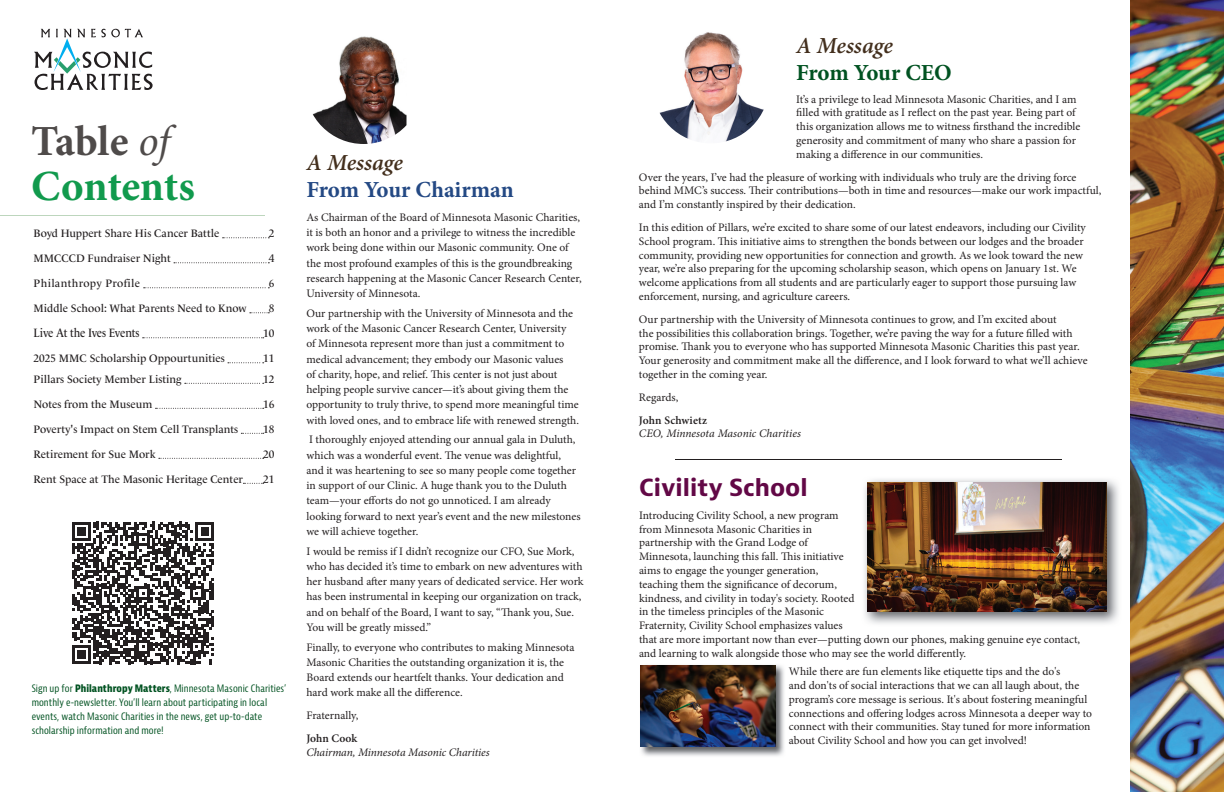
<style>
.page{position:relative;width:1224px;height:792px;background:#fff}
.page>*{position:absolute;margin:0;border:0;box-sizing:border-box;transform-origin:0 0}
.t1{font:700 43px/45px "Minion Pro";letter-spacing:-.005em;color:#119a4d}
.t2{font:italic 600 23px "Minion Pro";letter-spacing:-.005em;color:#432f1d}
.t3{font:700 23px "Minion Pro";letter-spacing:-.005em;color:#244984}
.t4{font:700 23px "Bernina Sans";color:#620846}
.t5{font:700 23px "Minion Pro";letter-spacing:-.01em;color:#005221}
.t6{font:12.3px "Le Monde Livre Std";letter-spacing:-.01em;color:#231f20;scale:.89 1}
.t7{font:11.5px/13.8px "Minion Pro";color:#231f20}
.t8{font:italic 11.5px "Minion Pro";letter-spacing:-.005em;color:#231f20}
.t9{font:600 11.5px "Minion Pro";letter-spacing:.01em;color:#231f20}
.t10{font:11px "Le Monde Livre Std";color:#231f20}
.t11{font:11px "Le Monde Livre Std";letter-spacing:.03em;color:#231f20}
.t12{font:condensed 10px/14px "Bernina Sans";letter-spacing:.005em;color:#005221}
.s1{color:#4f4b4a}
.s2{font-weight:400;font-style:italic;color:#4f4b4a}
.s3{font-weight:700}
</style>
<div class="page">
<hr style="left:0;top:216px;width:265px;height:1px;background:#bdd6bd">
<svg style="left:34px;top:29px;width:119px;height:61px"></svg>
<svg style="left:223px;top:237px;width:46px;height:1px"></svg>
<svg style="left:174px;top:262px;width:95px;height:1px"></svg>
<svg style="left:144px;top:287px;width:125px;height:1px"></svg>
<svg style="left:250px;top:312px;width:19px;height:1px"></svg>
<svg style="left:143px;top:337px;width:121px;height:1px"></svg>
<svg style="left:228px;top:362px;width:36px;height:1px"></svg>
<svg style="left:185px;top:383px;width:79px;height:1px"></svg>
<svg style="left:156px;top:408px;width:108px;height:1px"></svg>
<svg style="left:241px;top:433px;width:23px;height:1px"></svg>
<svg style="left:159px;top:458px;width:105px;height:1px"></svg>
<svg style="left:243px;top:483px;width:21px;height:1px"></svg>
<img style="left:1130px;top:0;width:94px;height:792px">
<img style="left:312px;top:36px;width:94px;height:108px">
<img style="left:652px;top:27px;width:117px;height:116px;border-radius:58px">
<hr style="left:675px;top:459px;width:387px;height:1px;background:#231f20">
<img style="left:864px;top:479px;width:255px;height:145px">
<img style="left:868px;top:482px;width:239px;height:130px">
<img style="left:641px;top:665px;width:143px;height:91px">
<img style="left:640px;top:665px;width:136px;height:82px">
<svg style="left:72px;top:522px;width:142px;height:142px"></svg>
<h1 class="t1" style="left:31px;top:118px;width:165px"><span class="s1">Table</span> <span class="s2">of<br></span>Contents</h1>
<p class="t10" style="left:34px;top:227px;width:187px">Boyd Huppert Share His Cancer Battle</p>
<p class="t10" style="left:269px;top:227px;width:7px">2</p>
<p class="t10" style="left:34px;top:252px;width:139px">MMCCCD Fundraiser Night</p>
<p class="t10" style="left:269px;top:252px;width:7px">4</p>
<p class="t11" style="left:34px;top:277px;width:108px">Philanthropy Profile</p>
<p class="t10" style="left:269px;top:277px;width:7px">6</p>
<p class="t10" style="left:34px;top:302px;width:215px">Middle School: What Parents Need to Know</p>
<p class="t10" style="left:269px;top:302px;width:7px">8</p>
<p class="t6" style="left:34px;top:326px;width:121px">Live At the Ives Events</p>
<p class="t10" style="left:263px;top:327px;width:13px">10</p>
<p class="t10" style="left:34px;top:352px;width:193px">2025 MMC Scholarship Oppourtunities</p>
<p class="t10" style="left:263px;top:352px;width:13px">11</p>
<p class="t10" style="left:34px;top:372px;width:149px">Pillars Society Member Listing</p>
<p class="t10" style="left:263px;top:372px;width:13px">12</p>
<p class="t10" style="left:34px;top:397px;width:120px">Notes from the Museum</p>
<p class="t10" style="left:263px;top:397px;width:13px">16</p>
<p class="t10" style="left:34px;top:422px;width:206px">Poverty's Impact on Stem Cell Transplants</p>
<p class="t10" style="left:263px;top:422px;width:13px">18</p>
<p class="t10" style="left:34px;top:447px;width:124px">Retirement for Sue Mork</p>
<p class="t10" style="left:263px;top:447px;width:13px">20</p>
<p class="t10" style="left:34px;top:472px;width:211px">Rent Space at The Masonic Heritage Center</p>
<p class="t10" style="left:263px;top:472px;width:13px">21</p>
<p class="t12" style="left:32px;top:682px;width:256px">Sign up for <span class="s3">Philanthropy Matters</span>, Minnesota Masonic Charities’ monthly e-newsletter. You’ll learn about participating in local events, watch Masonic Charities in the news, get up-to-date scholarship information and more!</p>
<h2 class="t2" style="left:306px;top:146px;width:98px">A Message</h2>
<h2 class="t3" style="left:306px;top:173px;width:209px">From Your Chairman</h2>
<p class="t7" style="left:306px;top:210px;width:277px;line-height:15.2px">As Chairman of the Board of Minnesota Masonic Charities, it is both an honor and a privilege to witness the incredible work being done within our Masonic community. One of the most profound examples of this is the groundbreaking research happening at the Masonic Cancer Research Center, University of Minnesota.</p>
<p class="t7" style="left:306px;top:306px;width:274px;line-height:15.2px">Our partnership with the University of Minnesota and the work of the Masonic Cancer Research Center, University<br>of Minnesota represent more than just a commitment to medical advancement; they embody our Masonic values<br>of charity, hope, and relief. This center is not just about helping people survive cancer—it’s about giving them the opportunity to truly thrive, to spend more meaningful time with loved ones, and to embrace life with renewed strength.</p>
<p class="t7" style="left:306px;top:432px;width:276px;line-height:15.2px">I thoroughly enjoyed attending our annual gala in Duluth, which was a wonderful event. The venue was delightful, and it was heartening to see so many people come together in support of our Clinic. A huge thank you to the Duluth team—your efforts do not go unnoticed. I am already looking forward to next year’s event and the new milestones we will achieve together.</p>
<p class="t7" style="left:306px;top:543px;width:279px;line-height:15.2px">I would be remiss if I didn’t recognize our CFO, Sue Mork, who has decided it’s time to embark on new adventures with her husband after many years of dedicated service. Her work has been instrumental in keeping our organization on track, and on behalf of the Board, I want to say, “Thank you, Sue.<br>You will be greatly missed.”</p>
<p class="t7" style="left:306px;top:639px;width:270px;line-height:15.2px">Finally, to everyone who contributes to making Minnesota Masonic Charities the outstanding organization it is, the Board extends our heartfelt thanks. Your dedication and hard work make all the difference.</p>
<p class="t7" style="left:306px;top:709px;width:53px">Fraternally,</p>
<p class="t9" style="left:306px;top:730px;width:52px">John Cook</p>
<p class="t8" style="left:306px;top:744px;width:185px">Chairman, Minnesota Masonic Charities</p>
<h2 class="t2" style="left:796px;top:29px;width:98px">A Message</h2>
<h2 class="t5" style="left:796px;top:56px;width:157px">From Your CEO</h2>
<p class="t7" style="left:796px;top:92px;width:285px">It’s a privilege to lead Minnesota Masonic Charities, and I am filled with gratitude as I reflect on the past year. Being part of this organization allows me to witness firsthand the incredible generosity and commitment of many who share a passion for making a difference in our communities.</p>
<p class="t7" style="left:639px;top:170px;width:464px">Over the years, I’ve had the pleasure of working with individuals who truly are the driving force behind MMC’s success. Their contributions—both in time and resources—make our work impactful, and I’m constantly inspired by their dedication.</p>
<p class="t7" style="left:639px;top:220px;width:448px">In this edition of Pillars, we’re excited to share some of our latest endeavors, including our Civility School program. This initiative aims to strengthen the bonds between our lodges and the broader community, providing new opportunities for connection and growth. As we look toward the new year, we’re also preparing for the upcoming scholarship season, which opens on January 1st. We welcome applications from all students and are particularly eager to support those pursuing law enforcement, nursing, and agriculture careers.</p>
<p class="t7" style="left:639px;top:312px;width:450px">Our partnership with the University of Minnesota continues to grow, and I’m excited about<br>the possibilities this collaboration brings. Together, we’re paving the way for a future filled with promise. Thank you to everyone who has supported Minnesota Masonic Charities this past year.<br>Your generosity and commitment make all the difference, and I look forward to what we’ll achieve together in the coming year.</p>
<p class="t7" style="left:639px;top:390px;width:41px">Regards,</p>
<p class="t9" style="left:639px;top:412px;width:70px">John Schwietz</p>
<p class="t8" style="left:639px;top:426px;width:163px">CEO, Minnesota Masonic Charities</p>
<h2 class="t4" style="left:639px;top:472px;width:170px">Civility School</h2>
<p class="t7" style="left:639px;top:508px;width:443px">Introducing Civility School, a new program<br>from Minnesota Masonic Charities in<br>partnership with the Grand Lodge of<br>Minnesota, launching this fall. This initiative<br>aims to engage the younger generation,<br>teaching them the significance of decorum,<br>kindness, and civility in today's society. Rooted<br>in the timeless principles of the Masonic<br>Fraternity, Civility School emphasizes values<br>that are more important now than ever—putting down our phones, making genuine eye contact, and learning to walk alongside those who may see the world differently.</p>
<p class="t7" style="left:789px;top:665px;width:305px">While there are fun elements like etiquette tips and the do's<br>and don'ts of social interactions that we can all laugh about, the program’s core message is serious. It's about fostering meaningful connections and offering lodges across Minnesota a deeper way to connect with their communities. Stay tuned for more information about Civility School and how you can get involved!</p>
</div>
